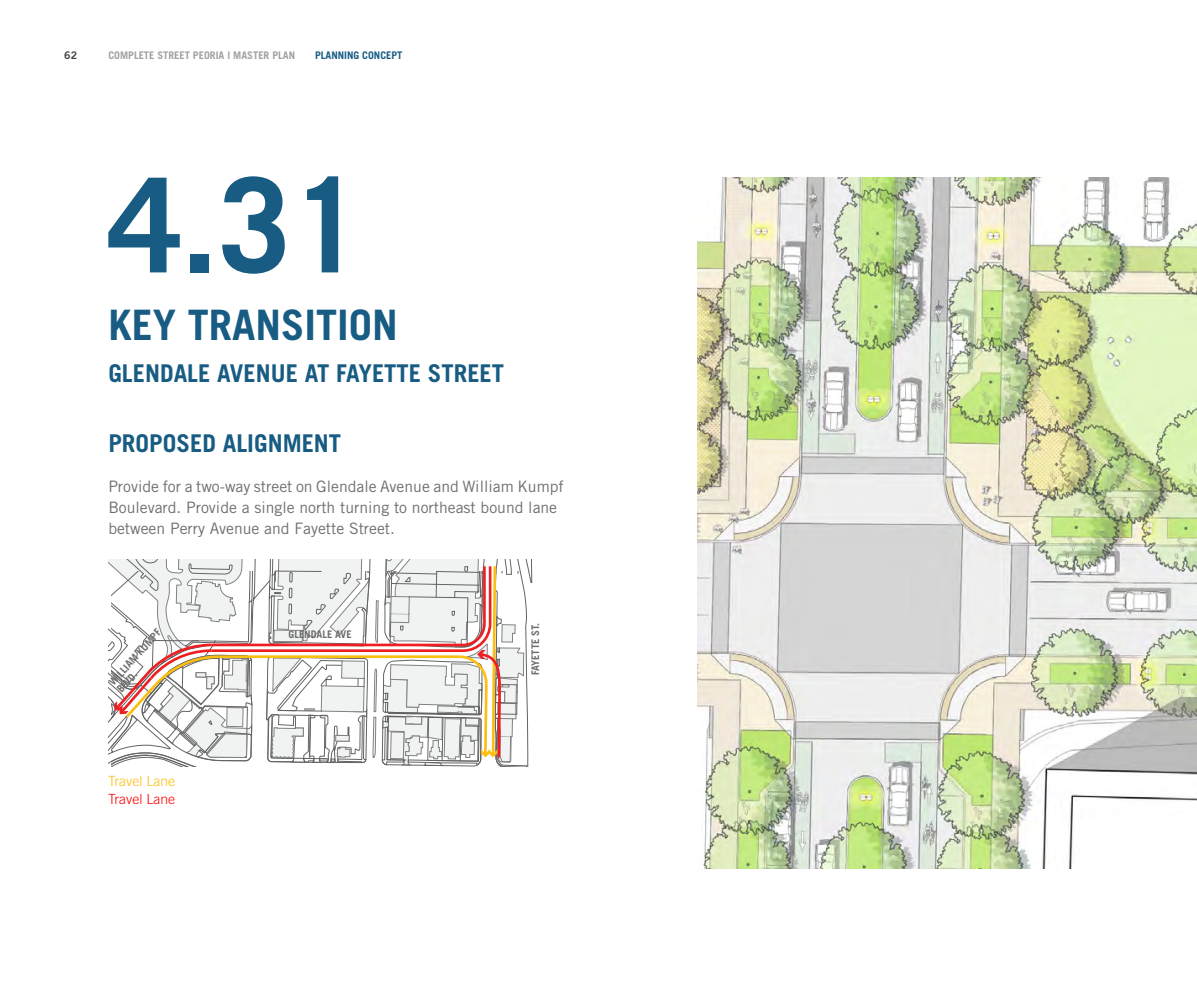
<style>
.page{position:relative;width:1197px;height:1008px;background:#fff}
.page>*{position:absolute;margin:0;border:0;box-sizing:border-box;transform-origin:0 0}
.Chapter_4{font:700 131.25px "Trade Gothic LT Std";color:#185c83}
.Title_4{font:700 42px "Trade Gothic LT Std";color:#185c83}
.Title_4-2{font:700 24.5px "Trade Gothic LT Std";color:#185c83}
.t1{font:15.75px/21px "Trade Gothic LT Std";color:#6e6e6e}
.Typical_-_Text__Body{font:300 14px "Trade Gothic LT Std";color:#fdbe12}
.Typical_-_Text__Body-2{font:300 14px "Trade Gothic LT Std";color:#f00}
.t2{font:700 10.5px "Trade Gothic LT Std";color:#6e6e6e}
.t3{font:700 10.5px "Trade Gothic LT Std";color:#414141}
.t4{font:700 10.5px "Trade Gothic LT Std";color:#185c83}
.t5{font:10.5px "Trade Gothic LT Std Bd 2";color:#414141}
</style>
<div class="page">
<svg style="left:108px;top:560px;width:425px;height:207px"></svg>
<img style="left:697px;top:178px;width:500px;height:690px">
<p class="t5" style="left:64px;top:48px;width:14px">62</p>
<p class="t3" style="left:108px;top:49px;width:188px">COMPLETE STREET PEORIA l MASTER PLAN</p>
<p class="t4" style="left:315px;top:49px;width:89px">PLANNING CONCEPT</p>
<p class="Chapter_4" style="left:108px;top:145px;width:257px">4.31</p>
<p class="Title_4" style="left:108px;top:299px;width:291px">KEY TRANSITION</p>
<p class="Title_4-2" style="left:108px;top:358px;width:397px">GLENDALE AVENUE AT FAYETTE STREET</p>
<p class="Title_4-2" style="left:108px;top:428px;width:234px">PROPOSED ALIGNMENT</p>
<p class="t1" style="left:108px;top:476px;width:457px">Provide for a two-way street on Glendale Avenue and William Kumpf<br>Boulevard. Provide a single north turning to northeast bound lane between Perry Avenue and Fayette Street.</p>
<p class="t2" style="left:106px;top:679px;width:73px;rotate:-48deg">WILLIAM KUMPF</p>
<p class="t2" style="left:114px;top:686px;width:26px;rotate:-48deg">BLVD.</p>
<p class="Typical_-_Text__Body" style="left:108px;top:773px;width:69px">Travel Lane</p>
<p class="Typical_-_Text__Body-2" style="left:108px;top:791px;width:69px">Travel Lane</p>
<p class="t2" style="left:289px;top:628px;width:65px">GLENDALE AVE</p>
<p class="t2" style="left:529px;top:675px;width:54px;rotate:-90deg">FAYETTE ST.</p>
</div>
